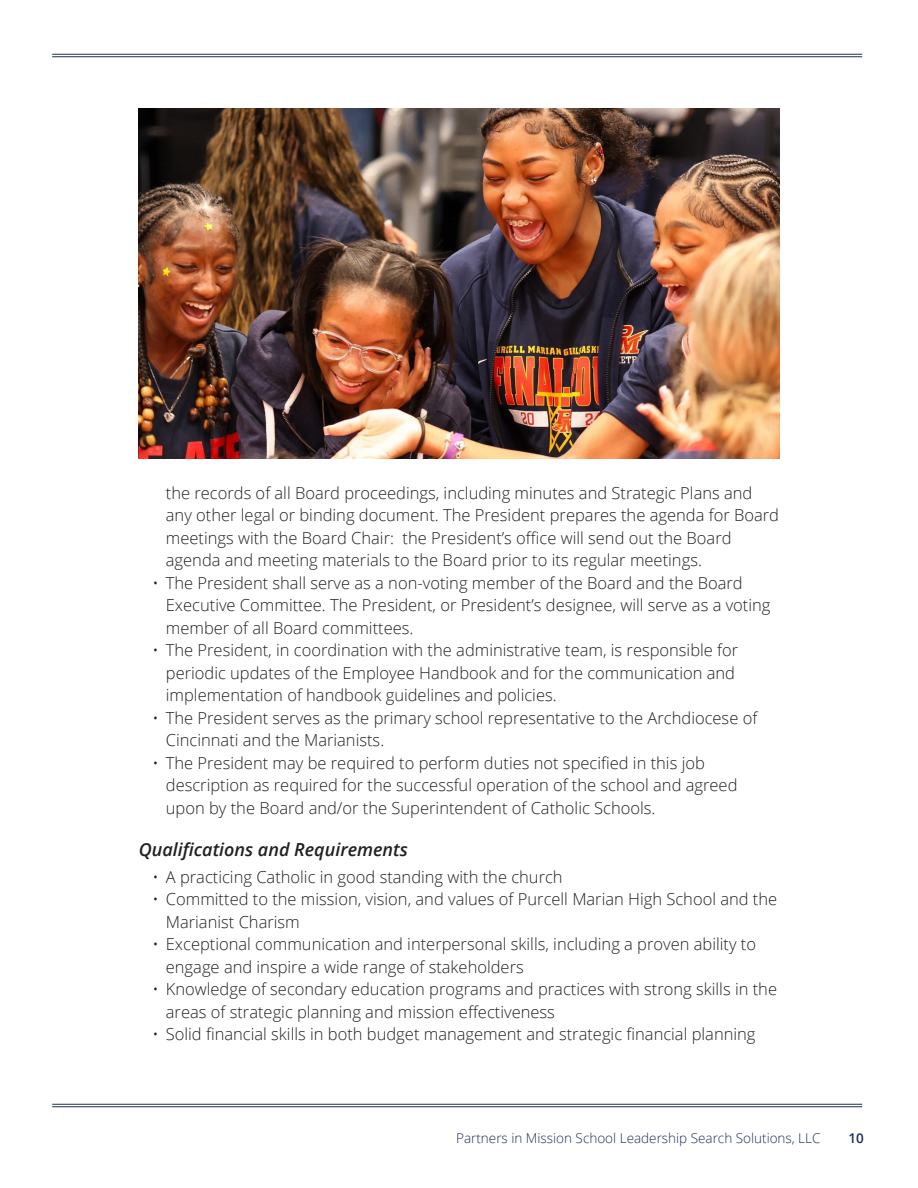
<style>
.page{position:relative;width:918px;height:1188px;background:#fff}
.page>*{position:absolute;margin:0;border:0;box-sizing:border-box;transform-origin:0 0}
.Sub_Section_Header{font:italic 600 18px "Open Sans";color:#231f20}
.t1{font:300 16.5px/22.5px "Open Sans";color:#231f20}
.t2{font:300 13.5px "Open Sans";color:#1f2d5a}
.t3{font:600 13.5px "Open Sans";color:#1f2d5a}
</style>
<div class="page">
<hr style="left:52px;top:54px;width:810px;height:1px;background:#1f2d5a">
<hr style="left:52px;top:56px;width:810px;height:1px;background:#1f2d5a">
<hr style="left:52px;top:1104px;width:810px;height:1px;background:#1f2d5a">
<hr style="left:52px;top:1106px;width:810px;height:1px;background:#1f2d5a">
<img style="left:139px;top:108px;width:640px;height:351px">
<p class="t1" style="left:166px;top:481px;width:615px">the records of all Board proceedings, including minutes and Strategic Plans and any other legal or binding document. The President prepares the agenda for Board meetings with the Board Chair: the President’s office will send out the Board agenda and meeting materials to the Board prior to its regular meetings.</p>
<p class="t1" style="left:166px;top:571px;width:606px;text-indent:-14px">• The President shall serve as a non-voting member of the Board and the Board<br>Executive Committee. The President, or President’s designee, will serve as a voting member of all Board committees.</p>
<p class="t1" style="left:166px;top:638px;width:574px;text-indent:-14px">• The President, in coordination with the administrative team, is responsible for periodic updates of the Employee Handbook and for the communication and implementation of handbook guidelines and policies.</p>
<p class="t1" style="left:166px;top:706px;width:593px;text-indent:-14px">• The President serves as the primary school representative to the Archdiocese of<br>Cincinnati and the Marianists.</p>
<p class="t1" style="left:166px;top:751px;width:573px;text-indent:-14px">• The President may be required to perform duties not specified in this job description as required for the successful operation of the school and agreed upon by the Board and/or the Superintendent of Catholic Schools.</p>
<p class="Sub_Section_Header" style="left:139px;top:837px;width:271px">Qualifications and Requirements</p>
<p class="t1" style="left:152px;top:865px;width:412px">• A practicing Catholic in good standing with the church</p>
<p class="t1" style="left:166px;top:887px;width:613px;text-indent:-14px">• Committed to the mission, vision, and values of Purcell Marian High School and the<br>Marianist Charism</p>
<p class="t1" style="left:166px;top:932px;width:592px;text-indent:-14px">• Exceptional communication and interpersonal skills, including a proven ability to engage and inspire a wide range of stakeholders</p>
<p class="t1" style="left:166px;top:977px;width:613px;text-indent:-14px">• Knowledge of secondary education programs and practices with strong skills in the areas of strategic planning and mission effectiveness</p>
<p class="t1" style="left:152px;top:1022px;width:605px">• Solid financial skills in both budget management and strategic financial planning</p>
<p class="t2" style="left:456px;top:1129px;width:366px">Partners in Mission School Leadership Search Solutions, LLC</p>
<p class="t3" style="left:849px;top:1128px;width:17px">10</p>
</div>
